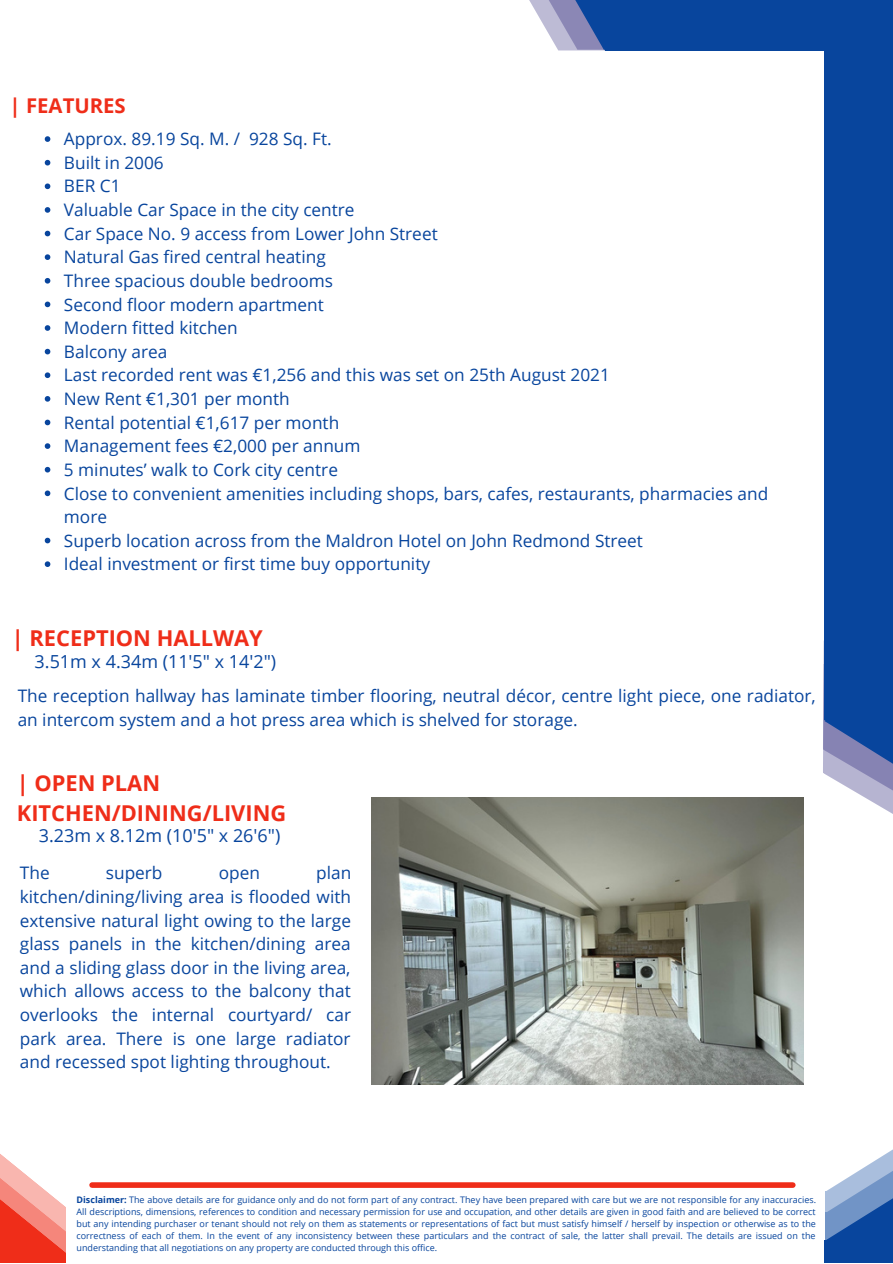
<style>
.page{position:relative;width:893px;height:1264px;background:#fff}
.page>*{position:absolute;margin:0;border:0;box-sizing:border-box;transform-origin:0 0}
.t1{font:700 21.9px/30.3px "Open Sans";color:#ef2d19}
.t2{font:700 20.25px "Open Sans";color:#ef2d19}
.t3{font:18px "Open Sans";color:#08459d}
.t4{font:17.25px/23.5px "Open Sans";color:#08459d}
.t5{font:9px/12px "Open Sans";color:#08459d;text-align:justify}
.s1{font-weight:700}
</style>
<div class="page">
<svg style="left:532px;top:0;width:26px;height:50px"></svg>
<div style="left:605px;top:0;width:287px;height:51px;background:#08459d"></div>
<div style="left:824px;top:1px;width:68px;height:719px;background:#08459d"></div>
<svg style="left:558px;top:0;width:47px;height:50px;background:#6778b1"></svg>
<svg style="left:823px;top:641px;width:69px;height:173px"></svg>
<div style="left:92px;top:1182px;width:700px;height:5px;background:#ef2d19"></div>
<svg style="left:825px;top:1150px;width:67px;height:112px"></svg>
<svg style="left:0;top:1154px;width:66px;height:108px"></svg>
<img style="left:371px;top:797px;width:432px;height:287px">
<svg style="left:45px;top:136px;width:5px;height:6px"></svg>
<svg style="left:45px;top:160px;width:5px;height:5px"></svg>
<svg style="left:45px;top:183px;width:5px;height:6px"></svg>
<svg style="left:45px;top:207px;width:5px;height:6px"></svg>
<svg style="left:45px;top:231px;width:5px;height:5px"></svg>
<svg style="left:45px;top:254px;width:5px;height:6px"></svg>
<svg style="left:45px;top:278px;width:5px;height:5px"></svg>
<svg style="left:45px;top:301px;width:5px;height:6px"></svg>
<svg style="left:45px;top:325px;width:5px;height:6px"></svg>
<svg style="left:45px;top:349px;width:5px;height:5px"></svg>
<svg style="left:45px;top:372px;width:5px;height:6px"></svg>
<svg style="left:45px;top:396px;width:5px;height:5px"></svg>
<svg style="left:45px;top:419px;width:5px;height:6px"></svg>
<svg style="left:45px;top:443px;width:5px;height:6px"></svg>
<svg style="left:45px;top:467px;width:5px;height:5px"></svg>
<svg style="left:45px;top:490px;width:5px;height:6px"></svg>
<svg style="left:45px;top:537px;width:5px;height:6px"></svg>
<svg style="left:45px;top:561px;width:5px;height:6px"></svg>
<p class="t2" style="left:10px;top:92px;width:118px">| FEATURES</p>
<p class="t4" style="left:64px;top:127px;width:269px">Approx. 89.19 Sq. M. / 928 Sq. Ft.</p>
<p class="t4" style="left:64px;top:150px;width:101px">Built in 2006</p>
<p class="t4" style="left:64px;top:174px;width:58px">BER C1</p>
<p class="t4" style="left:64px;top:198px;width:292px">Valuable Car Space in the city centre</p>
<p class="t4" style="left:64px;top:221px;width:375px">Car Space No. 9 access from Lower John Street</p>
<p class="t4" style="left:64px;top:245px;width:263px">Natural Gas fired central heating</p>
<p class="t4" style="left:64px;top:268px;width:271px">Three spacious double bedrooms</p>
<p class="t4" style="left:64px;top:292px;width:261px">Second floor modern apartment</p>
<p class="t4" style="left:64px;top:316px;width:175px">Modern fitted kitchen</p>
<p class="t4" style="left:64px;top:339px;width:105px">Balcony area</p>
<p class="t4" style="left:64px;top:363px;width:547px">Last recorded rent was €1,256 and this was set on 25th August 2021</p>
<p class="t4" style="left:64px;top:386px;width:227px">New Rent €1,301 per month</p>
<p class="t4" style="left:64px;top:410px;width:277px">Rental potential €1,617 per month</p>
<p class="t4" style="left:64px;top:434px;width:298px">Management fees €2,000 per annum</p>
<p class="t4" style="left:64px;top:457px;width:275px">5 minutes’ walk to Cork city centre</p>
<p class="t4" style="left:64px;top:481px;width:705px">Close to convenient amenities including shops, bars, cafes, restaurants, pharmacies and more</p>
<p class="t4" style="left:64px;top:528px;width:580px">Superb location across from the Maldron Hotel on John Redmond Street</p>
<p class="t4" style="left:64px;top:552px;width:367px">Ideal investment or first time buy opportunity</p>
<p class="t1" style="left:12px;top:622px;width:252px">| RECEPTION HALLWAY</p>
<p class="t4" style="left:18px;top:683px;width:799px">The reception hallway has laminate timber flooring, neutral décor, centre light piece, one radiator, an intercom system and a hot press area which is shelved for storage.</p>
<p class="t3" style="left:35px;top:648px;width:243px">3.51m x 4.34m (11'5" x 14'2")</p>
<p class="t1" style="left:17px;top:767px;width:271px">| OPEN PLAN<br>KITCHEN/DINING/LIVING</p>
<p class="t3" style="left:39px;top:823px;width:243px">3.23m x 8.12m (10'5" x 26'6")</p>
<p class="t4" style="left:20px;top:860px;width:31px">The</p>
<p class="t4" style="left:106px;top:860px;width:58px">superb</p>
<p class="t4" style="left:219px;top:860px;width:43px">open</p>
<p class="t4" style="left:20px;top:860px;width:333px;text-align:justify;text-indent:296px">plan kitchen/dining/living area is flooded with extensive natural light owing to the large glass panels in the kitchen/dining area and a sliding glass door in the living area, which allows access to the balcony that overlooks the internal courtyard/ car park area. There is one large radiator and recessed spot lighting throughout.</p>
<p class="t5" style="left:77px;top:1193px;width:741px"><span class="s1">Disclaimer:</span> The above details are for guidance only and do not form part of any contract. They have been prepared with care but we are not responsible for any inaccuracies.<br>All descriptions, dimensions, references to condition and necessary permission for use and occupation, and other details are given in good faith and are believed to be correct but any intending purchaser or tenant should not rely on them as statements or representations of fact but must satisfy himself / herself by inspection or otherwise as to the correctness of each of them. In the event of any inconsistency between these particulars and the contract of sale, the latter shall prevail. The details are issued on the understanding that all negotiations on any property are conducted through this office.</p>
</div>
